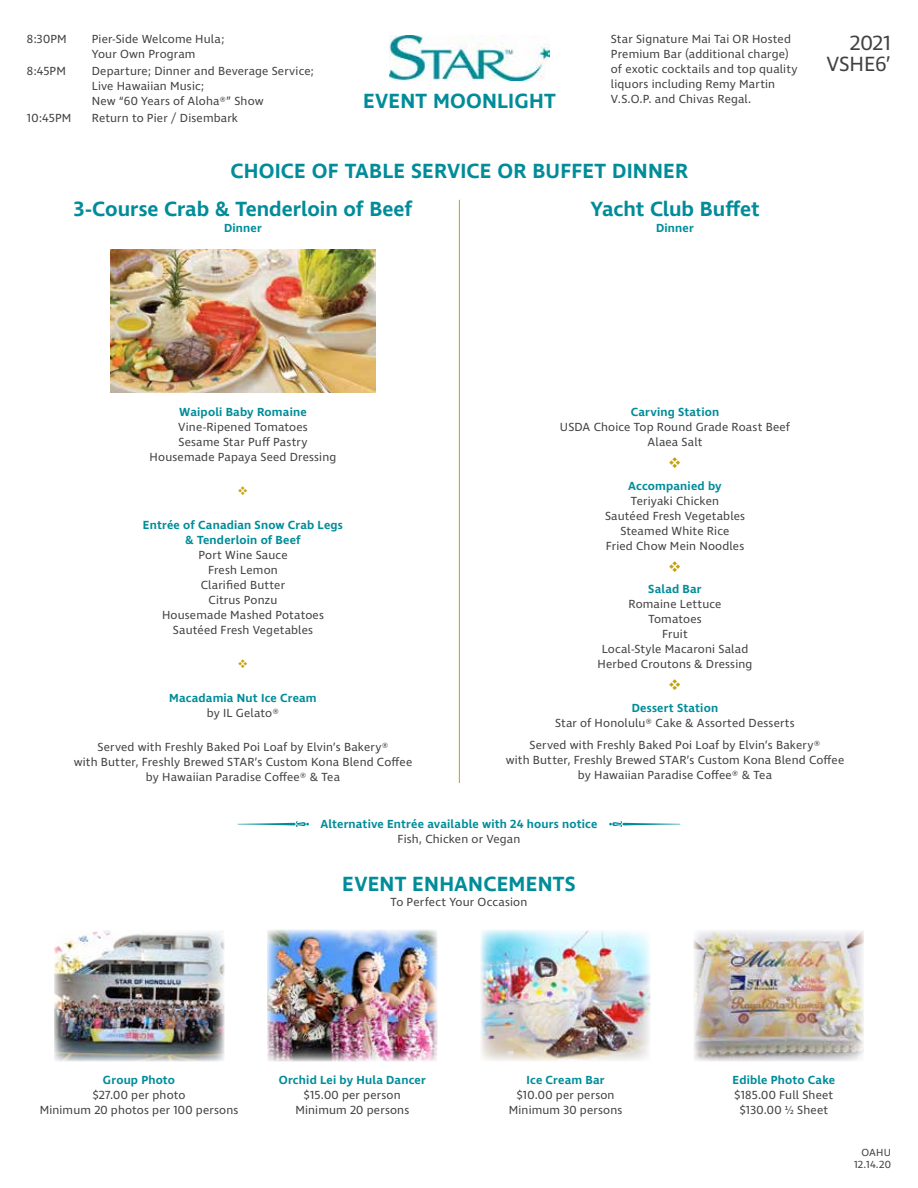
<style>
.page{position:relative;width:918px;height:1188px;background:#fff}
.page>*{position:absolute;margin:0;border:0;box-sizing:border-box;transform-origin:0 0}
.t1{font:600 21px "Ingra";letter-spacing:.01em;color:#008c99}
.t2{font:21px/21px "Ingra";letter-spacing:-.005em;color:#414042;text-align:right}
.t3{font:12px/15px "Ingra";letter-spacing:.015em;color:#414042;text-align:center}
.t4{font:600 12px/15px "Ingra";letter-spacing:.015em;color:#008c99;text-align:center}
.t5{font:10.5px/12px "Ingra";letter-spacing:.015em;color:#414042;text-align:right}
</style>
<div class="page">
<img style="left:481px;top:930px;width:170px;height:131px">
<img style="left:267px;top:930px;width:170px;height:131px">
<img style="left:694px;top:930px;width:170px;height:131px">
<img style="left:54px;top:930px;width:170px;height:131px">
<img style="left:110px;top:250px;width:266px;height:142px">
<img style="left:390px;top:36px;width:160px;height:45px">
<svg style="left:238px;top:821px;width:71px;height:6px"></svg>
<svg style="left:609px;top:821px;width:71px;height:6px"></svg>
<hr style="left:459px;top:200px;width:1px;height:583px;background:#c4a006">
<p class="t3" style="left:27px;top:32px;width:41px">8:30PM</p>
<p class="t3" style="left:92px;top:32px;width:134px;text-align:left">Pier-Side Welcome Hula;<br>Your Own Program</p>
<p class="t3" style="left:27px;top:64px;width:41px">8:45PM</p>
<p class="t3" style="left:92px;top:64px;width:224px;text-align:left">Departure; Dinner and Beverage Service;<br>Live Hawaiian Music;<br>New “60 Years of Aloha®” Show</p>
<p class="t3" style="left:27px;top:111px;width:46px">10:45PM</p>
<p class="t3" style="left:92px;top:111px;width:148px">Return to Pier / Disembark</p>
<h1 class="t1" style="left:230px;top:158px;width:459px">CHOICE OF TABLE SERVICE OR BUFFET DINNER</h1>
<p class="t3" style="left:611px;top:32px;width:188px;text-align:left">Star Signature Mai Tai OR Hosted<br>Premium Bar (additional charge) of exotic cocktails and top quality liquors including Remy Martin<br>V.S.O.P. and Chivas Regal.</p>
<h1 class="t1" style="left:363px;top:88px;width:194px">EVENT MOONLIGHT</h1>
<h1 class="t1" style="left:74px;top:196px;width:340px">3-Course Crab &amp; Tenderloin of Beef</h1>
<p class="t4" style="left:224px;top:221px;width:39px">Dinner</p>
<h1 class="t1" style="left:590px;top:196px;width:171px">Yacht Club Buffet</h1>
<p class="t4" style="left:656px;top:221px;width:39px">Dinner</p>
<h1 class="t2" style="left:827px;top:33px;width:66px">2021<br>VSHE6’</h1>
<p class="t4" style="left:179px;top:405px;width:129px">Waipoli Baby Romaine</p>
<p class="t3" style="left:150px;top:420px;width:188px">Vine-Ripened Tomatoes<br>Sesame Star Puff Pastry<br>Housemade Papaya Seed Dressing</p>
<p class="t4" style="left:143px;top:518px;width:202px">Entrée of Canadian Snow Crab Legs &amp; Tenderloin of Beef</p>
<p class="t3" style="left:162px;top:548px;width:163px">Port Wine Sauce<br>Fresh Lemon<br>Clarified Butter<br>Citrus Ponzu<br>Housemade Mashed Potatoes<br>Sautéed Fresh Vegetables</p>
<p class="t4" style="left:169px;top:691px;width:149px">Macadamia Nut Ice Cream</p>
<p class="t3" style="left:207px;top:706px;width:74px">by IL Gelato®</p>
<p class="t3" style="left:74px;top:740px;width:340px">Served with Freshly Baked Poi Loaf by Elvin’s Bakery®<br>with Butter, Freshly Brewed STAR’s Custom Kona Blend Coffee by Hawaiian Paradise Coffee® &amp; Tea</p>
<p class="t4" style="left:631px;top:405px;width:90px">Carving Station</p>
<p class="t3" style="left:560px;top:420px;width:232px">USDA Choice Top Round Grade Roast Beef<br>Alaea Salt</p>
<p class="t4" style="left:628px;top:479px;width:95px">Accompanied by</p>
<p class="t3" style="left:605px;top:494px;width:141px">Teriyaki Chicken<br>Sautéed Fresh Vegetables<br>Steamed White Rice<br>Fried Chow Mein Noodles</p>
<p class="t4" style="left:648px;top:582px;width:55px">Salad Bar</p>
<p class="t3" style="left:598px;top:597px;width:156px">Romaine Lettuce<br>Tomatoes<br>Fruit<br>Local-Style Macaroni Salad<br>Herbed Croutons &amp; Dressing</p>
<p class="t4" style="left:632px;top:701px;width:88px">Dessert Station</p>
<p class="t3" style="left:530px;top:712px;width:292px;line-height:21.8px">Star of Honolulu® Cake &amp; Assorted Desserts<br>Served with Freshly Baked Poi Loaf by Elvin’s Bakery®</p>
<p class="t3" style="left:506px;top:753px;width:340px">with Butter, Freshly Brewed STAR’s Custom Kona Blend Coffee by Hawaiian Paradise Coffee® &amp; Tea</p>
<p class="t4" style="left:321px;top:817px;width:278px">Alternative Entrée available with 24 hours notice</p>
<p class="t3" style="left:398px;top:832px;width:124px">Fish, Chicken or Vegan</p>
<h1 class="t1" style="left:342px;top:871px;width:235px">EVENT ENHANCEMENTS</h1>
<p class="t3" style="left:391px;top:895px;width:138px">To Perfect Your Occasion</p>
<p class="t4" style="left:103px;top:1073px;width:74px">Group Photo</p>
<p class="t3" style="left:40px;top:1088px;width:200px">$27.00 per photo<br>Minimum 20 photos per 100 persons</p>
<p class="t4" style="left:279px;top:1073px;width:149px">Orchid Lei by Hula Dancer</p>
<p class="t3" style="left:295px;top:1088px;width:115px">$15.00 per person<br>Minimum 20 persons</p>
<p class="t4" style="left:527px;top:1073px;width:80px">Ice Cream Bar</p>
<p class="t3" style="left:509px;top:1088px;width:115px">$10.00 per person<br>Minimum 30 persons</p>
<p class="t4" style="left:733px;top:1073px;width:104px">Edible Photo Cake</p>
<p class="t3" style="left:735px;top:1088px;width:100px">$185.00 Full Sheet $130.00 ½ Sheet</p>
<p class="t5" style="left:854px;top:1147px;width:38px">OAHU<br>12.14.20</p>
</div>
